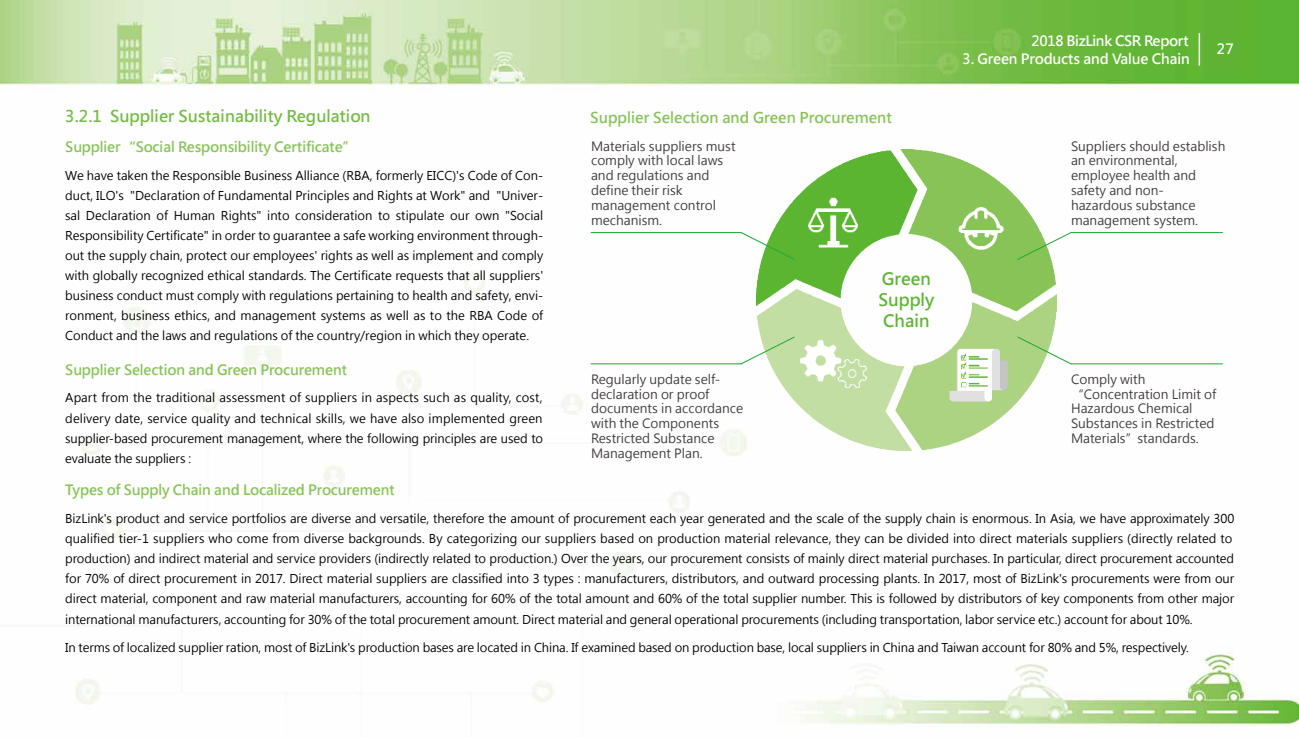
<style>
.page{position:relative;width:1299px;height:738px;background:#fff}
.page>*{position:absolute;margin:0;border:0;box-sizing:border-box;transform-origin:0 0}
.t1{font:700 16.9px/21.1px "Microsoft Jheng Hei";color:#5cb531}
.t2{font:700 16px "Microsoft Jheng Hei";color:#73bc43}
.t3{font:700 14.7px "Microsoft Jheng Hei";color:#87c357}
.t4{font:700 14px "Microsoft Jheng Hei";letter-spacing:-.01em;color:#87c357}
.t5{font:700 14px "Microsoft Jheng Hei";letter-spacing:-.01em;color:#fff}
.t6{font:12.6px/14.8px "Microsoft Jheng Hei";color:#3e3a39}
.t7{font:12px/20px "Microsoft Jheng Hei";letter-spacing:-.01em;color:#000;text-align:justify}
</style>
<div class="page">
<img style="left:0;top:0;width:1298px;height:727px">
<img style="left:756px;top:150px;width:300px;height:300px">
<svg style="left:739px;top:231px;width:56px;height:29px"></svg>
<hr style="left:591px;top:232px;width:150px;height:1px;background:#22ac38">
<svg style="left:1016px;top:231px;width:56px;height:29px"></svg>
<hr style="left:1070px;top:232px;width:152px;height:1px;background:#22ac38">
<svg style="left:739px;top:335px;width:56px;height:30px"></svg>
<hr style="left:591px;top:363px;width:150px;height:1px;background:#22ac38">
<svg style="left:1016px;top:335px;width:56px;height:30px"></svg>
<hr style="left:1070px;top:363px;width:152px;height:1px;background:#22ac38">
<hr style="left:1198px;top:34px;width:1px;height:31px;background:#fff">
<p class="t5" style="left:1031px;top:32px;width:159px">2018 BizLink CSR Report</p>
<p class="t5" style="left:962px;top:50px;width:229px">3. Green Products and Value Chain</p>
<p class="t5" style="left:1216px;top:40px;width:18px">27</p>
<h2 class="t2" style="left:65px;top:106px;width:307px">3.2.1 Supplier Sustainability Regulation</h2>
<p class="t3" style="left:590px;top:108px;width:303px">Supplier Selection and Green Procurement</p>
<p class="t4" style="left:65px;top:138px;width:293px">Supplier“Social Responsibility Certificate”</p>
<p class="t6" style="left:591px;top:138px;width:146px">Materials suppliers must comply with local laws and regulations and define their risk management control mechanism.</p>
<p class="t6" style="left:1070px;top:138px;width:156px">Suppliers should establish an environmental, employee health and safety and non&shy;hazardous substance management system.</p>
<p class="t7" style="left:65px;top:165px;width:479px">We have taken the Responsible Business Alliance (RBA, formerly EICC)'s Code of Con&shy;duct, ILO's "Declaration of Fundamental Principles and Rights at Work" and "Univer&shy;sal Declaration of Human Rights" into consideration to stipulate our own "Social Responsibility Certificate" in order to guarantee a safe working environment through&shy;out the supply chain, protect our employees' rights as well as implement and comply with globally recognized ethical standards. The Certificate requests that all suppliers' business conduct must comply with regulations pertaining to health and safety, envi&shy;ronment, business ethics, and management systems as well as to the RBA Code of Conduct and the laws and regulations of the country/region in which they operate.</p>
<h1 class="t1" style="left:878px;top:268px;width:57px">Green<br>Supply<br>Chain</h1>
<p class="t4" style="left:65px;top:360px;width:283px">Supplier Selection and Green Procurement</p>
<p class="t7" style="left:65px;top:388px;width:479px">Apart from the traditional assessment of suppliers in aspects such as quality, cost, delivery date, service quality and technical skills, we have also implemented green supplier-based procurement management, where the following principles are used to evaluate the suppliers :</p>
<p class="t4" style="left:65px;top:481px;width:331px">Types of Supply Chain and Localized Procurement</p>
<p class="t7" style="left:65px;top:508px;width:1170px;text-align:left">BizLink's product and service portfolios are diverse and versatile, therefore the amount of procurement each year generated and the scale of the supply chain is enormous. In Asia, we have approximately 300 qualified tier-1 suppliers who come from diverse backgrounds. By categorizing our suppliers based on production material relevance, they can be divided into direct materials suppliers (directly related to production) and indirect material and service providers (indirectly related to production.) Over the years, our procurement consists of mainly direct material purchases. In particular, direct procurement accounted for 70% of direct procurement in 2017. Direct material suppliers are classified into 3 types : manufacturers, distributors, and outward processing plants. In 2017, most of BizLink's procurements were from our direct material, component and raw material manufacturers, accounting for 60% of the total amount and 60% of the total supplier number. This is followed by distributors of key components from other major international manufacturers, accounting for 30% of the total procurement amount. Direct material and general operational procurements (including transportation, labor service etc.) account for about 10%.</p>
<p class="t7" style="left:65px;top:637px;width:1124px">In terms of localized supplier ration, most of BizLink's production bases are located in China. If examined based on production base, local suppliers in China and Taiwan account for 80% and 5%, respectively.</p>
<p class="t6" style="left:591px;top:371px;width:154px">Regularly update self&shy;declaration or proof documents in accordance with the Components<br>Restricted Substance<br>Management Plan.</p>
<p class="t6" style="left:1070px;top:371px;width:147px">Comply with “Concentration Limit of<br>Hazardous Chemical<br>Substances in Restricted<br>Materials”standards.</p>
</div>
